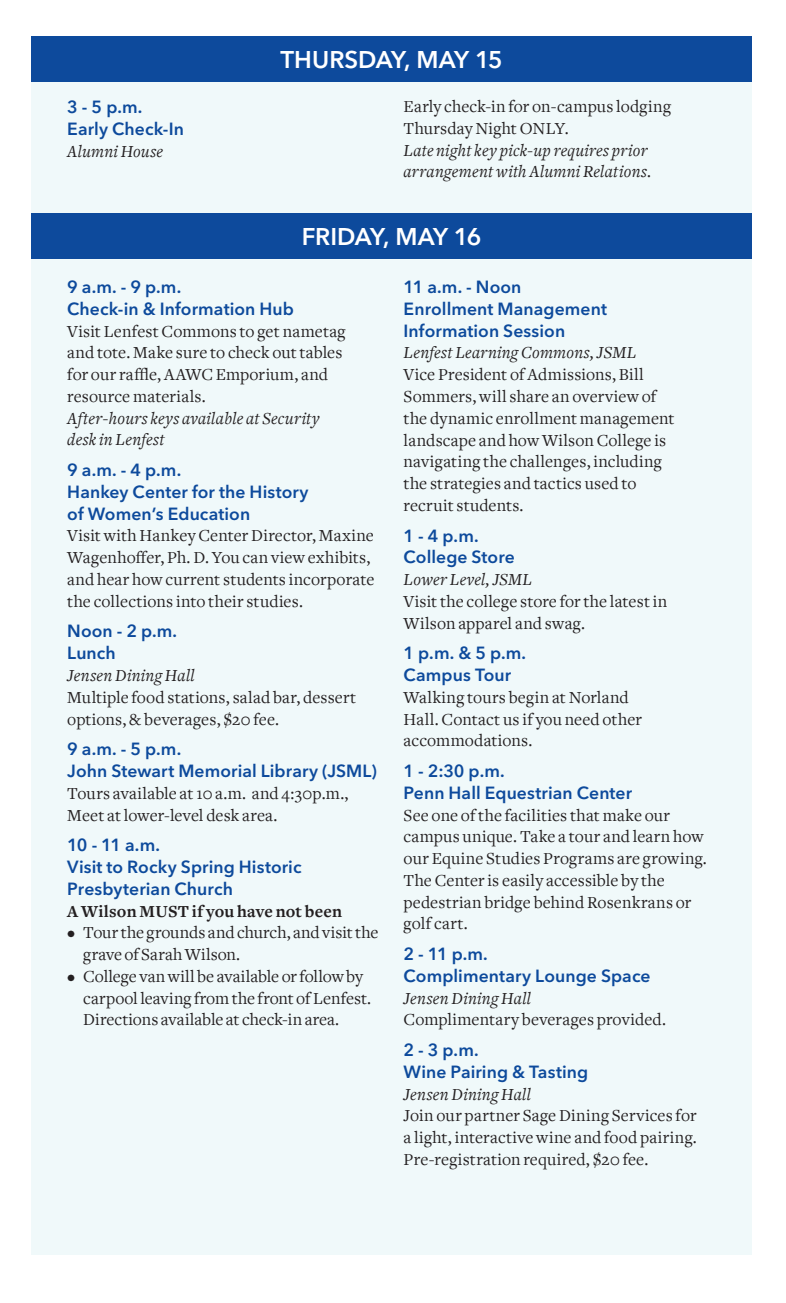
<style>
.page{position:relative;width:786px;height:1303px;background:#fff}
.page>*{position:absolute;margin:0;border:0;box-sizing:border-box;transform-origin:0 0}
.t1{font:600 24px "Avenir Next LT Pro";letter-spacing:-.005em;color:#fff}
.t2{font:17.6px/21.8px "Freight Text";letter-spacing:.01em;color:#231f20}
.t3{font:600 17.6px/21.8px "Avenir Next LT Pro";letter-spacing:.005em;color:#0d4a9c}
.t4{font:italic 17.6px/21.8px "Freight Text";letter-spacing:.015em;color:#231f20}
.t5{font:700 17.6px "Freight Text";letter-spacing:.01em;color:#231f20}
</style>
<div class="page">
<div style="left:31px;top:37px;width:720px;height:1218px;background:#f0f9fa"></div>
<div style="left:31px;top:214px;width:720px;height:45px;background:#0d4a9c"></div>
<div style="left:31px;top:37px;width:720px;height:45px;background:#0d4a9c"></div>
<p class="t3" style="left:67px;top:96px;width:118px">3 - 5 p.m.<br>Early Check-In</p>
<p class="t4" style="left:67px;top:142px;width:97px">Alumni House</p>
<h1 class="t1" style="left:280px;top:45px;width:224px">THURSDAY, MAY 15</h1>
<p class="t2" style="left:403px;top:97px;width:269px">Early check-in for on-campus lodging<br>Thursday Night ONLY.</p>
<p class="t4" style="left:403px;top:141px;width:249px">Late night key pick-up requires prior arrangement with Alumni Relations.</p>
<h1 class="t1" style="left:301px;top:222px;width:181px">FRIDAY, MAY 16</h1>
<p class="t3" style="left:67px;top:276px;width:228px">9 a.m. - 9 p.m.<br>Check-in &amp; Information Hub</p>
<p class="t2" style="left:67px;top:322px;width:280px">Visit Lenfest Commons to get nametag and tote. Make sure to check out tables for our raffle, AAWC Emporium, and resource materials.</p>
<p class="t4" style="left:67px;top:409px;width:254px">After-hours keys available at Security desk in Lenfest</p>
<p class="t3" style="left:67px;top:459px;width:243px">9 a.m. - 4 p.m.<br>Hankey Center for the History of Women’s Education</p>
<p class="t2" style="left:67px;top:527px;width:308px">Visit with Hankey Center Director, Maxine Wagenhoffer, Ph. D. You can view exhibits, and hear how current students incorporate the collections into their studies.</p>
<p class="t3" style="left:67px;top:620px;width:111px">Noon - 2 p.m.<br>Lunch</p>
<p class="t4" style="left:67px;top:666px;width:129px">Jensen Dining Hall</p>
<p class="t2" style="left:67px;top:688px;width:290px">Multiple food stations, salad bar, dessert options, &amp; beverages, $20 fee.</p>
<p class="t3" style="left:67px;top:738px;width:311px">9 a.m. - 5 p.m.<br>John Stewart Memorial Library (JSML)</p>
<p class="t2" style="left:67px;top:784px;width:283px">Tours available at 10 a.m. and 4:30p.m.,<br>Meet at lower-level desk area.</p>
<p class="t3" style="left:67px;top:834px;width:236px">10 - 11 a.m.<br>Visit to Rocky Spring Historic<br>Presbyterian Church</p>
<p class="t5" style="left:67px;top:904px;width:276px">A Wilson MUST if you have not been</p>
<p class="t2" style="left:83px;top:923px;width:297px;text-indent:-16px">• Tour the grounds and church, and visit the grave of Sarah Wilson.</p>
<p class="t2" style="left:83px;top:967px;width:289px;text-indent:-16px">• College van will be available or follow by carpool leaving from the front of Lenfest.<br>Directions available at check-in area.</p>
<p class="t3" style="left:403px;top:276px;width:205px">11 a.m. - Noon<br>Enrollment Management<br>Information Session</p>
<p class="t4" style="left:403px;top:344px;width:234px">Lenfest Learning Commons, JSML</p>
<p class="t2" style="left:403px;top:365px;width:272px">Vice President of Admissions, Bill Sommers, will share an overview of the dynamic enrollment management landscape and how Wilson College is navigating the challenges, including the strategies and tactics used to recruit students.</p>
<p class="t3" style="left:403px;top:524px;width:113px">1 - 4 p.m.<br>College Store</p>
<p class="t4" style="left:403px;top:570px;width:130px">Lower Level, JSML</p>
<p class="t2" style="left:403px;top:592px;width:265px">Visit the college store for the latest in<br>Wilson apparel and swag.</p>
<p class="t3" style="left:403px;top:642px;width:124px">1 p.m. &amp; 5 p.m.<br>Campus Tour</p>
<p class="t2" style="left:403px;top:688px;width:240px">Walking tours begin at Norland<br>Hall. Contact us if you need other accommodations.</p>
<p class="t3" style="left:403px;top:760px;width:230px">1 - 2:30 p.m.<br>Penn Hall Equestrian Center</p>
<p class="t2" style="left:403px;top:806px;width:305px">See one of the facilities that make our campus unique. Take a tour and learn how our Equine Studies Programs are growing.<br>The Center is easily accessible by the pedestrian bridge behind Rosenkrans or golf cart.</p>
<p class="t3" style="left:403px;top:943px;width:248px">2 - 11 p.m.<br>Complimentary Lounge Space</p>
<p class="t4" style="left:403px;top:989px;width:129px">Jensen Dining Hall</p>
<p class="t2" style="left:403px;top:1010px;width:264px">Complimentary beverages provided.</p>
<p class="t3" style="left:403px;top:1039px;width:186px">2 - 3 p.m.<br>Wine Pairing &amp; Tasting</p>
<p class="t4" style="left:403px;top:1085px;width:129px">Jensen Dining Hall</p>
<p class="t2" style="left:403px;top:1106px;width:294px;text-align:justify">Join our partner Sage Dining Services for a light, interactive wine and food pairing.<br>Pre-registration required, $20 fee.</p>
</div>
